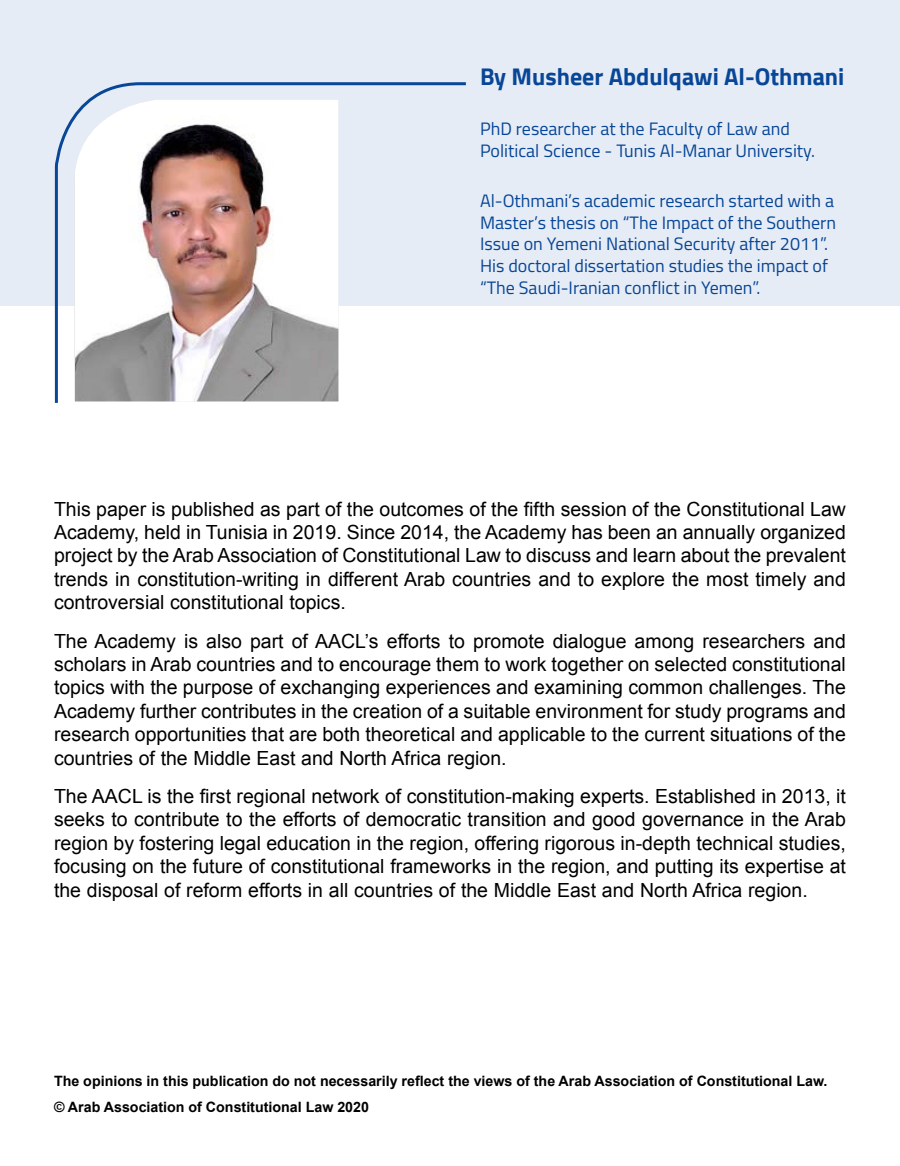
<style>
.page{position:relative;width:900px;height:1166px;background:#fff}
.page>*{position:absolute;margin:0;border:0;box-sizing:border-box;transform-origin:0 0}
.t1{font:700 24px "Cairo";color:#084697}
.t2{font:19.5px/23.4px "Arial";color:#000;text-align:justify}
.t3{font:18px/21.6px "Cairo";color:#084697}
.t4{font:700 14.25px/26.1px "Arial";color:#000}
</style>
<div class="page">
<div style="left:0;top:0;width:900px;height:305px;background:#e6ecf5"></div>
<svg style="left:53px;top:81px;width:416px;height:322px"></svg>
<p class="t1" style="left:480px;top:63px;width:366px">By Musheer Abdulqawi Al-Othmani</p>
<p class="t3" style="left:480px;top:118px;width:337px">PhD researcher at the Faculty of Law and<br>Political Science - Tunis Al-Manar University.</p>
<p class="t3" style="left:480px;top:190px;width:358px">Al-Othmani s’ academic research started with a Master s’ thesis on “The Impact of the Southern Issue on Yemeni National Security after 2011 .“ His doctoral dissertation studies the impact of “The Saudi-Iranian conflict in Yemen .“</p>
<p class="t2" style="left:54px;top:497px;width:793px">This paper is published as part of the outcomes of the fifth session of the Constitutional Law Academy, held in Tunisia in 2019. Since 2014, the Academy has been an annually organized project by the Arab Association of Constitutional Law to discuss and learn about the prevalent trends in constitution-writing in different Arab countries and to explore the most timely and controversial constitutional topics.</p>
<p class="t2" style="left:54px;top:629px;width:793px">The Academy is also part of AACLs’ efforts to promote dialogue among researchers and scholars in Arab countries and to encourage them to work together on selected constitutional topics with the purpose of exchanging experiences and examining common challenges. The Academy further contributes in the creation of a suitable environment for study programs and research opportunities that are both theoretical and applicable to the current situations of the countries of the Middle East and North Africa region.</p>
<p class="t2" style="left:54px;top:784px;width:793px">The AACL is the first regional network of constitution-making experts. Established in 2013, it seeks to contribute to the efforts of democratic transition and good governance in the Arab region by fostering legal education in the region, offering rigorous in-depth technical studies, focusing on the future of constitutional frameworks in the region, and putting its expertise at the disposal of reform efforts in all countries of the Middle East and North Africa region.</p>
<p class="t4" style="left:54px;top:1068px;width:775px">The opinions in this publication do not necessarily reflect the views of the Arab Association of Constitutional Law. © Arab Association of Constitutional Law 2020</p>
</div>
